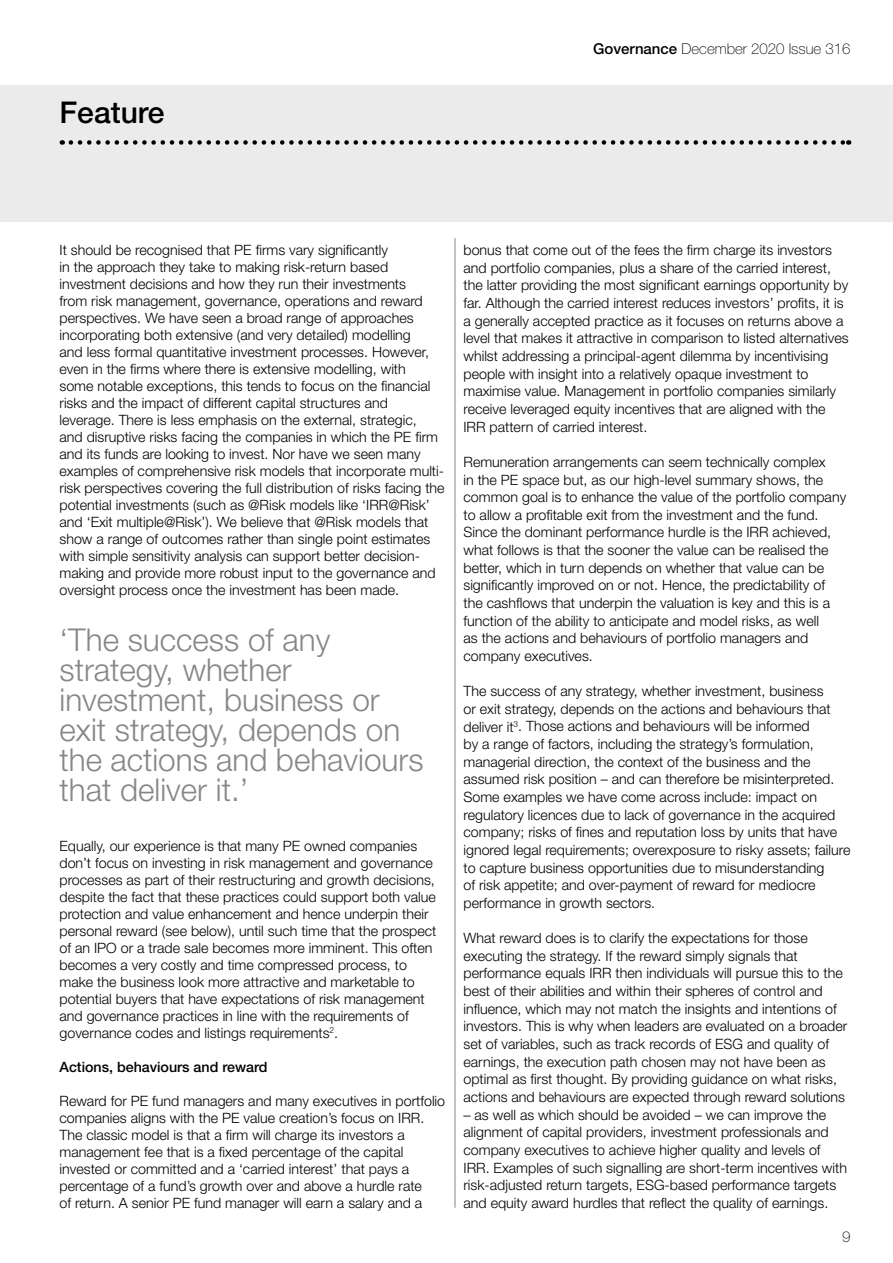
<style>
.page{position:relative;width:893px;height:1263px;background:#fff}
.page>*{position:absolute;margin:0;border:0;box-sizing:border-box;transform-origin:0 0}
.t1{font:300 31.5px/30px "Helvetica Neue LT Std";color:#878787}
.t2{font:500 30px "Helvetica Neue LT Std";color:#000}
.t3{font:100 15px "Helvetica Neue LT Std";color:#000}
.t4{font:300 14.25px/17.7px "Helvetica Neue LT Std";color:#000}
.t5{font:500 14.25px "Helvetica Neue LT Std";color:#000}
.s1{font-weight:500}
</style>
<div class="page">
<div style="left:0;top:85px;width:893px;height:136px;background:#ebebeb"></div>
<svg style="left:71px;top:140px;width:778px;height:5px"></svg>
<hr style="left:455px;top:238px;width:1px;height:970px;background:#878787">
<h2 class="t2" style="left:60px;top:95px;width:107px">Feature</h2>
<p class="t3" style="left:593px;top:40px;width:259px"><span class="s1">Governance</span> December 2020 Issue 316</p>
<p class="t4" style="left:60px;top:241px;width:387px;line-height:17px">It should be recognised that PE firms vary significantly<br>in the approach they take to making risk-return based investment decisions and how they run their investments<br>from risk management, governance, operations and reward perspectives. We have seen a broad range of approaches incorporating both extensive (and very detailed) modelling<br>and less formal quantitative investment processes. However, even in the firms where there is extensive modelling, with<br>some notable exceptions, this tends to focus on the financial risks and the impact of different capital structures and leverage. There is less emphasis on the external, strategic,<br>and disruptive risks facing the companies in which the PE firm and its funds are looking to invest. Nor have we seen many examples of comprehensive risk models that incorporate multi&shy;risk perspectives covering the full distribution of risks facing the potential investments (such as @Risk models like ‘IRR@Risk’ and ‘Exit multiple@Risk’). We believe that @Risk models that show a range of outcomes rather than single point estimates with simple sensitivity analysis can support better decision&shy;making and provide more robust input to the governance and oversight process once the investment has been made.</p>
<h1 class="t1" style="left:60px;top:624px;width:365px">‘The success of any strategy, whether investment, business or exit strategy, depends on the actions and behaviours that deliver it.’</h1>
<p class="t4" style="left:60px;top:837px;width:378px;line-height:17px">Equally, our experience is that many PE owned companies don’t focus on investing in risk management and governance processes as part of their restructuring and growth decisions, despite the fact that these practices could support both value protection and value enhancement and hence underpin their personal reward (see below), until such time that the prospect of an IPO or a trade sale becomes more imminent. This often becomes a very costly and time compressed process, to make the business look more attractive and marketable to potential buyers that have expectations of risk management and governance practices in line with the requirements of governance codes and listings requirements<sup>2</sup>.</p>
<p class="t5" style="left:60px;top:1058px;width:210px">Actions, behaviours and reward</p>
<p class="t4" style="left:60px;top:1092px;width:387px;line-height:17px">Reward for PE fund managers and many executives in portfolio companies aligns with the PE value creation’s focus on IRR.<br>The classic model is that a firm will charge its investors a management fee that is a fixed percentage of the capital invested or committed and a ‘carried interest’ that pays a percentage of a fund’s growth over and above a hurdle rate<br>of return. A senior PE fund manager will earn a salary and a</p>
<p class="t4" style="left:463px;top:241px;width:387px">bonus that come out of the fees the firm charge its investors and portfolio companies, plus a share of the carried interest, the latter providing the most significant earnings opportunity by far. Although the carried interest reduces investors’ profits, it is a generally accepted practice as it focuses on returns above a level that makes it attractive in comparison to listed alternatives whilst addressing a principal-agent dilemma by incentivising people with insight into a relatively opaque investment to maximise value. Management in portfolio companies similarly receive leveraged equity incentives that are aligned with the IRR pattern of carried interest.</p>
<p class="t4" style="left:463px;top:453px;width:384px">Remuneration arrangements can seem technically complex<br>in the PE space but, as our high-level summary shows, the common goal is to enhance the value of the portfolio company to allow a profitable exit from the investment and the fund.<br>Since the dominant performance hurdle is the IRR achieved, what follows is that the sooner the value can be realised the better, which in turn depends on whether that value can be significantly improved on or not. Hence, the predictability of the cashflows that underpin the valuation is key and this is a function of the ability to anticipate and model risks, as well<br>as the actions and behaviours of portfolio managers and company executives.</p>
<p class="t4" style="left:463px;top:682px;width:388px">The success of any strategy, whether investment, business<br>or exit strategy, depends on the actions and behaviours that deliver it<sup>3</sup>. Those actions and behaviours will be informed<br>by a range of factors, including the strategy’s formulation, managerial direction, the context of the business and the assumed risk position – and can therefore be misinterpreted.<br>Some examples we have come across include: impact on regulatory licences due to lack of governance in the acquired company; risks of fines and reputation loss by units that have ignored legal requirements; overexposure to risky assets; failure to capture business opportunities due to misunderstanding<br>of risk appetite; and over-payment of reward for mediocre performance in growth sectors.</p>
<p class="t4" style="left:463px;top:929px;width:385px">What reward does is to clarify the expectations for those executing the strategy. If the reward simply signals that performance equals IRR then individuals will pursue this to the best of their abilities and within their spheres of control and influence, which may not match the insights and intentions of investors. This is why when leaders are evaluated on a broader set of variables, such as track records of ESG and quality of earnings, the execution path chosen may not have been as optimal as first thought. By providing guidance on what risks, actions and behaviours are expected through reward solutions</p>
<p class="t4" style="left:463px;top:1105px;width:385px">– as well as which should be avoided – we can improve the alignment of capital providers, investment professionals and company executives to achieve higher quality and levels of IRR. Examples of such signalling are short-term incentives with risk-adjusted return targets, ESG-based performance targets and equity award hurdles that reflect the quality of earnings.</p>
<p class="t3" style="left:842px;top:1228px;width:10px">9</p>
</div>
